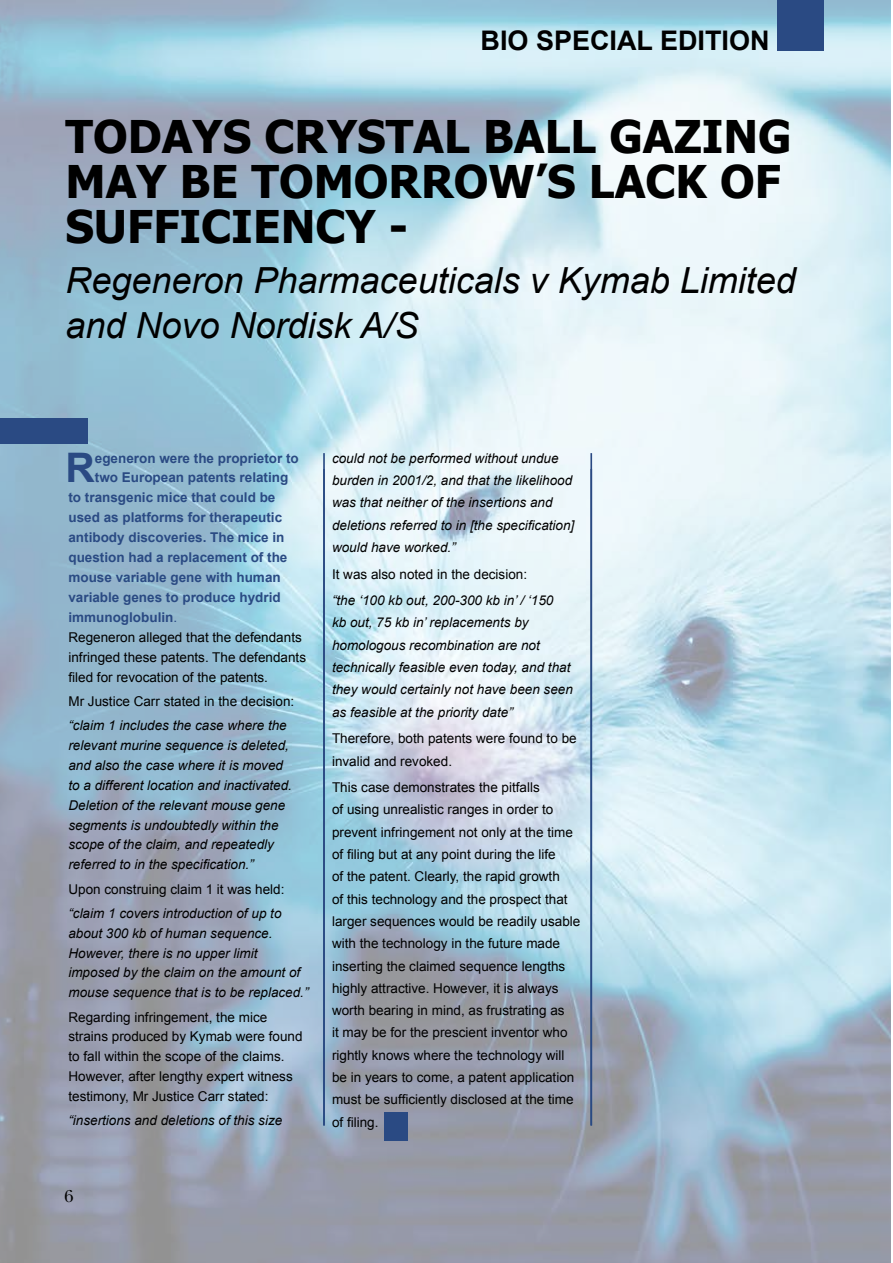
<style>
.page{position:relative;width:893px;height:1263px;background:#fff}
.page>*{position:absolute;margin:0;border:0;box-sizing:border-box;transform-origin:0 0}
.t1{font:700 45px/45px "Tahoma";color:#000}
.t2{font:700 40.8px "Arial";color:#2a4a83}
.t3{font:italic 36px/45px "Arial";color:#000}
.t4{font:700 27px "Arial";color:#000}
.t5{font:18px "New Baskerville";color:#000}
.t6{font:13.5px/22.4px "Arial";color:#000}
.t7{font:italic 13.5px/20px "Arial";color:#000}
.t8{font:700 13.5px "Arial";color:#2a4a83}
.s1{font-weight:400}
</style>
<div class="page">
<img style="left:0;top:0;width:891px;height:1263px">
<hr style="left:323px;top:453px;width:2px;height:672px;background:#2a4a83">
<hr style="left:590px;top:453px;width:2px;height:672px;background:#2a4a83">
<div style="left:778px;top:0;width:46px;height:50px;background:#2a4a83"></div>
<div style="left:384px;top:1113px;width:24px;height:28px;background:#2a4a83"></div>
<div style="left:0;top:418px;width:88px;height:26px;background:#2a4a83"></div>
<h3 class="t4" style="left:481px;top:23px;width:291px">BIO SPECIAL EDITION</h3>
<h1 class="t1" style="left:65px;top:112px;width:728px">TODAYS CRYSTAL BALL GAZING<br>MAY BE TOMORROW’S LACK OF<br>SUFFICIENCY -</h1>
<h3 class="t3" style="left:65px;top:258px;width:732px">Regeneron Pharmaceuticals v Kymab Limited and Novo Nordisk A/S</h3>
<h2 class="t2" style="left:65px;top:441px;width:31px">R</h2>
<p class="t8" style="left:95px;top:449px;width:206px">egeneron were the proprietor to</p>
<p class="t8" style="left:95px;top:469px;width:195px">two European patents relating</p>
<p class="t8" style="left:68px;top:489px;width:209px">to transgenic mice that could be</p>
<p class="t8" style="left:68px;top:508px;width:215px">used as platforms for therapeutic</p>
<p class="t8" style="left:68px;top:528px;width:218px">antibody discoveries. The mice in</p>
<p class="t8" style="left:68px;top:548px;width:221px">question had a replacement of the</p>
<p class="t8" style="left:68px;top:568px;width:214px">mouse variable gene with human</p>
<p class="t8" style="left:68px;top:588px;width:214px">variable genes to produce hydrid</p>
<p class="t8" style="left:68px;top:608px;width:110px">immunoglobulin<span class="s1">.</span></p>
<p class="t6" style="left:68px;top:626px;width:235px">Regeneron alleged that the defendants</p>
<p class="t6" style="left:68px;top:646px;width:239px">infringed these patents. The defendants</p>
<p class="t6" style="left:68px;top:666px;width:201px">filed for revocation of the patents.</p>
<p class="t6" style="left:68px;top:690px;width:227px">Mr Justice Carr stated in the decision:</p>
<p class="t7" style="left:68px;top:715px;width:225px">“claim 1 includes the case where the relevant murine sequence is deleted, and also the case where it is moved to a different location and inactivated.<br>Deletion of the relevant mouse gene segments is undoubtedly within the scope of the claim, and repeatedly referred to in the specification.”</p>
<p class="t6" style="left:68px;top:878px;width:218px">Upon construing claim 1 it was held:</p>
<p class="t7" style="left:68px;top:903px;width:242px">“claim 1 covers introduction of up to about 300 kb of human sequence.<br>However, there is no upper limit imposed by the claim on the amount of mouse sequence that is to be replaced.”</p>
<p class="t6" style="left:68px;top:1007px;width:236px;line-height:20px">Regarding infringement, the mice strains produced by Kymab were found to fall within the scope of the claims.<br>However, after lengthy expert witness testimony, Mr Justice Carr stated:</p>
<p class="t7" style="left:68px;top:1111px;width:215px">“insertions and deletions of this size</p>
<p class="t7" style="left:332px;top:447px;width:244px;line-height:22.4px">could not be performed without undue burden in 2001/2, and that the likelihood was that neither of the insertions and deletions referred to in [the specification] would have worked.”</p>
<p class="t6" style="left:332px;top:563px;width:197px">It was also noted in the decision:</p>
<p class="t7" style="left:332px;top:589px;width:242px;line-height:22.4px">“the ‘100 kb out, 200-300 kb in’ / ‘150<br>kb out, 75 kb in’ replacements by homologous recombination are not technically feasible even today, and that they would certainly not have been seen as feasible at the priority date”</p>
<p class="t6" style="left:332px;top:727px;width:246px">Therefore, both patents were found to be invalid and revoked.</p>
<p class="t6" style="left:332px;top:776px;width:250px">This case demonstrates the pitfalls<br>of using unrealistic ranges in order to prevent infringement not only at the time of filing but at any point during the life<br>of the patent. Clearly, the rapid growth<br>of this technology and the prospect that larger sequences would be readily usable with the technology in the future made inserting the claimed sequence lengths highly attractive. However, it is always worth bearing in mind, as frustrating as<br>it may be for the prescient inventor who rightly knows where the technology will be in years to come, a patent application must be sufficiently disclosed at the time of filing.</p>
<h3 class="t5" style="left:64px;top:1186px;width:11px">6</h3>
</div>
